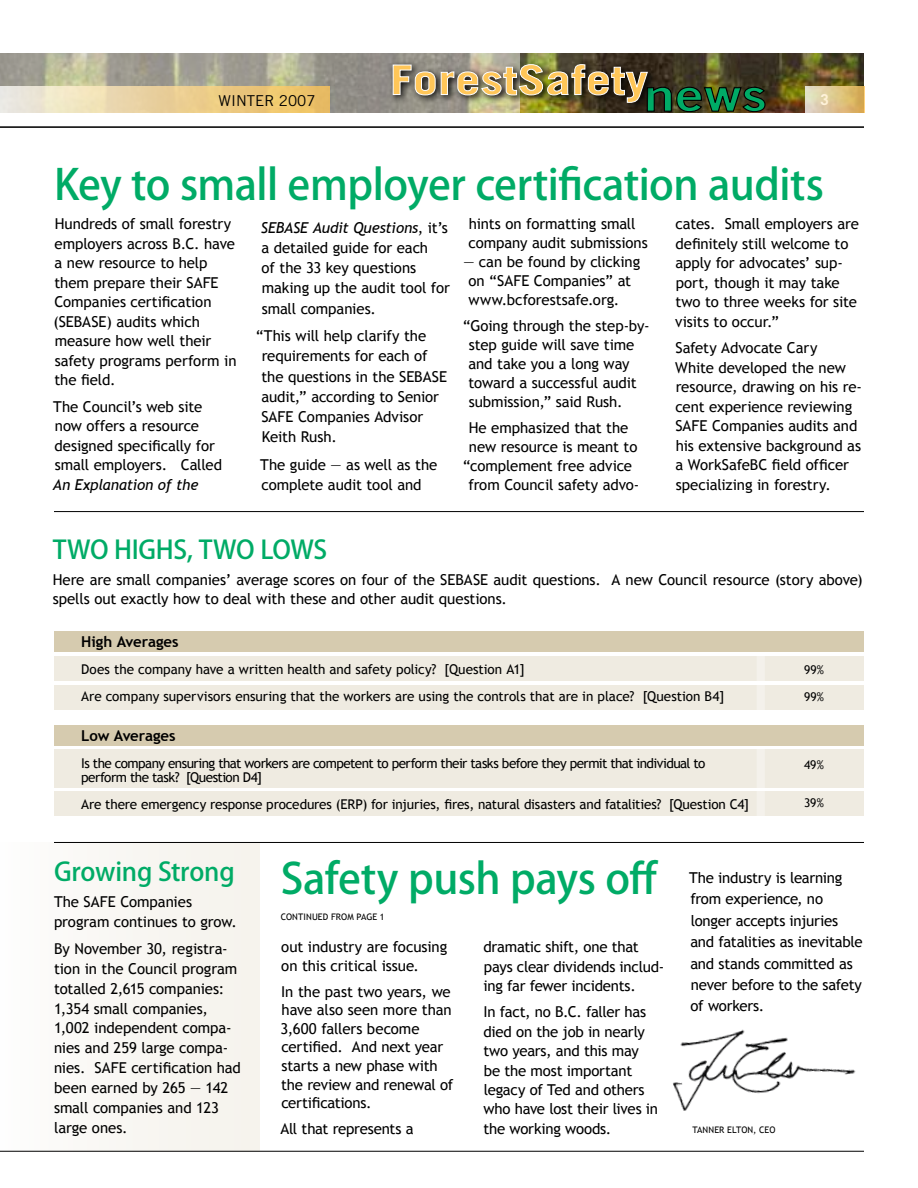
<style>
.page{position:relative;width:918px;height:1188px;background:#fff}
.page>*{position:absolute;margin:0;border:0;box-sizing:border-box;transform-origin:0 0}
.t1{font:500 42px "Koz Go Pro";letter-spacing:-.015em;color:#00ab66}
.t2{font:500 25.5px "Koz Go Pro";letter-spacing:-.01em;color:#00ab66}
.t3{font:15px/19.5px "Trebuchet MS";letter-spacing:-.01em;color:#000}
.t4{font:700 15px "Trebuchet MS";letter-spacing:-.005em;color:#000}
.t5{font:italic 15px "Trebuchet MS";letter-spacing:-.01em;color:#000}
.t6{font:15px "Trade Gothic";color:#000}
.t7{font:13.5px/27px "Trebuchet MS";letter-spacing:-.015em;color:#000}
.t8{font:13.5px/13.5px "Trebuchet MS";letter-spacing:-.04em;color:#000}
.t9{font:12px "Trebuchet MS";letter-spacing:.005em;color:#000}
.t10{font:9px "Trebuchet MS";letter-spacing:.015em;color:#000}
.s1{font-style:italic}
</style>
<div class="page">
<div style="left:54px;top:656px;width:810px;height:25px;background:#efebe1"></div>
<div style="left:54px;top:631px;width:810px;height:21px;background:#d6cbaf"></div>
<div style="left:54px;top:685px;width:810px;height:25px;background:#efebe1"></div>
<div style="left:54px;top:750px;width:810px;height:38px;background:#efebe1"></div>
<div style="left:54px;top:725px;width:810px;height:21px;background:#d6cbaf"></div>
<div style="left:54px;top:791px;width:810px;height:25px;background:#efebe1"></div>
<div style="left:0;top:843px;width:260px;height:308px;background:#f8f7f3"></div>
<hr style="left:0;top:1151px;width:864px;height:1px;background:#000">
<hr style="left:54px;top:511px;width:810px;height:1px;background:#000">
<hr style="left:54px;top:842px;width:810px;height:1px;background:#000">
<img style="left:520px;top:53px;width:344px;height:30px">
<svg style="left:766px;top:83px;width:98px;height:30px"></svg>
<svg style="left:0;top:53px;width:520px;height:34px;background:#a8a695"></svg>
<hr style="left:0;top:127px;width:864px;height:1px;background:#000">
<div style="left:389px;top:59px;width:275px;height:59px;background:#000;opacity:.95"></div>
<img style="left:94px;top:64px;width:672px;height:49px">
<div style="left:0;top:87px;width:330px;height:26px;background:linear-gradient(to right,#edebe0,#ebbb5a)"></div>
<div style="left:806px;top:86px;width:58px;height:27px;background:linear-gradient(to right,#e3e0cd,#d7aa4e)"></div>
<img style="left:673px;top:1029px;width:183px;height:82px">
<p class="t6" style="left:219px;top:92px;width:99px">WINTER 2007</p>
<h1 class="t1" style="left:54px;top:158px;width:771px">Key to small employer certification audits</h1>
<p class="t3" style="left:54px;top:215px;width:184px">Hundreds of small forestry employers across B.C. have a new resource to help them prepare their SAFE<br>Companies certification (SEBASE) audits which measure how well their safety programs perform in the field.</p>
<p class="t3" style="left:53px;top:397px;width:170px">The Council’s web site now offers a resource designed specifically for small employers. Called</p>
<p class="t5" style="left:53px;top:476px;width:147px">An Explanation of the</p>
<p class="t3" style="left:261px;top:217px;width:191px;line-height:20.2px"><span class="s1">SEBASE Audit Questions</span>, it’s a detailed guide for each<br>of the 33 key questions making up the audit tool for small companies.</p>
<p class="t3" style="left:261px;top:326px;width:186px;line-height:20.2px;text-indent:-6px">“This will help clarify the requirements for each of the questions in the SEBASE audit,” according to Senior<br>SAFE Companies Advisor<br>Keith Rush.</p>
<p class="t3" style="left:260px;top:455px;width:179px;line-height:20.2px">The guide — as well as the complete audit tool and</p>
<p class="t3" style="left:469px;top:215px;width:181px;line-height:18.9px">hints on formatting small company audit submissions</p>
<p class="t3" style="left:468px;top:253px;width:173px;line-height:18.9px;text-indent:-5px">— can be found by clicking on “SAFE Companies” at www.bcforestsafe.org.</p>
<p class="t3" style="left:468px;top:317px;width:183px;line-height:18.9px;text-indent:-6px">“Going through the step-by&shy;step guide will save time and take you a long way toward a successful audit submission,” said Rush.</p>
<p class="t3" style="left:463px;top:419px;width:178px;line-height:18.9px;text-align:center">He emphasized that the new resource is meant to “complement free advice from Council safety advo-</p>
<p class="t3" style="left:675px;top:214px;width:185px">cates. Small employers are definitely still welcome to apply for advocates’ sup&shy;port, though it may take two to three weeks for site visits to occur.”</p>
<p class="t3" style="left:675px;top:338px;width:188px">Safety Advocate Cary<br>White developed the new resource, drawing on his re&shy;cent experience reviewing<br>SAFE Companies audits and his extensive background as a WorkSafeBC field officer specializing in forestry.</p>
<h2 class="t2" style="left:53px;top:533px;width:276px">TWO HIGHS, TWO LOWS</h2>
<p class="t3" style="left:53px;top:570px;width:811px;line-height:18.8px">Here are small companies’ average scores on four of the SEBASE audit questions. A new Council resource (story above) spells out exactly how to deal with these and other audit questions.</p>
<p class="t4" style="left:81px;top:632px;width:99px">High Averages</p>
<p class="t7" style="left:81px;top:656px;width:645px">Does the company have a written health and safety policy? [Question A1]<br>Are company supervisors ensuring that the workers are using the controls that are in place? [Question B4]</p>
<p class="t4" style="left:81px;top:727px;width:96px">Low Averages</p>
<p class="t8" style="left:81px;top:757px;width:626px">I s the company ensuring that workers are competent to perform their tasks before they permit that individual to perform the task? [Question D4]</p>
<p class="t7" style="left:81px;top:791px;width:669px">Are there emergency response procedures (ERP) for injuries, fires, natural disasters and fatalities? [Question C4]</p>
<p class="t9" style="left:804px;top:663px;width:22px">99%</p>
<p class="t9" style="left:804px;top:690px;width:22px">99%</p>
<p class="t9" style="left:804px;top:758px;width:21px">49%</p>
<p class="t9" style="left:804px;top:796px;width:21px">39%</p>
<h2 class="t2" style="left:54px;top:855px;width:182px">Growing Strong</h2>
<p class="t3" style="left:54px;top:892px;width:185px">The SAFE Companies program continues to grow.</p>
<p class="t3" style="left:54px;top:939px;width:189px">By N ovember 30, registra&shy;tion in the Council program totalled 2,615 companies:<br>1,354 small companies,<br>1,002 independent compa&shy;nies and 259 large compa&shy;nies. SAFE certification had been earned by 265 — 142 small companies and 123 large ones.</p>
<h1 class="t1" style="left:281px;top:851px;width:379px">Safety push pays off</h1>
<p class="t10" style="left:281px;top:912px;width:105px">Continued FROM page 1</p>
<p class="t3" style="left:281px;top:938px;width:168px;line-height:18.6px">out industry are focusing on this critical issue.</p>
<p class="t3" style="left:280px;top:982px;width:175px;line-height:18.6px">I n the past two years, we have also seen more than<br>3,600 fallers become certified. And next year starts a new phase with the review and renewal of certifications.</p>
<p class="t3" style="left:280px;top:1119px;width:135px">All that represents a</p>
<p class="t3" style="left:483px;top:937px;width:182px">dramatic shift, one that pays clear dividends includ&shy;ing far fewer incidents.</p>
<p class="t3" style="left:483px;top:1003px;width:176px">I n fact, no B.C. faller has died on the job in nearly two years, and this may be the most important legacy of Ted and others who have lost their lives in the working woods.</p>
<p class="t3" style="left:689px;top:867px;width:175px;line-height:21.5px">The industry is learning from experience, no longer accepts injuries and fatalities as inevitable and stands committed as never before to the safety of workers.</p>
<p class="t10" style="left:692px;top:1124px;width:85px">tanner elton, ceo</p>
</div>
